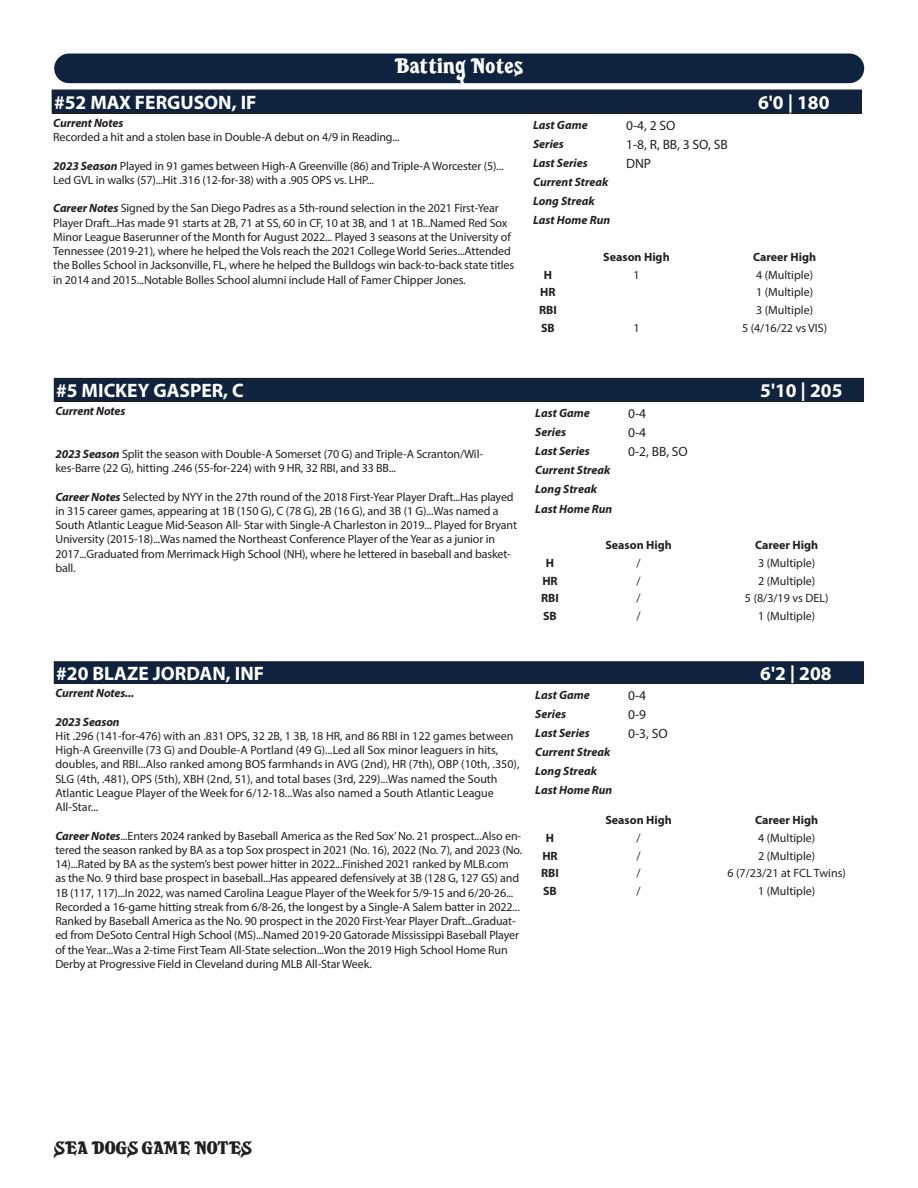
<style>
.page{position:relative;width:918px;height:1188px;background:#fff}
.page>*{position:absolute;margin:0;border:0;box-sizing:border-box;transform-origin:0 0}
.t1{font:21px "Sea Dogs";letter-spacing:.01em;color:#fff}
.t2{font:700 19.5px "Myriad Pro";color:#fff}
.t3{font:18px "Sea Dogs";color:#231f20}
.t4{font:13.5px "Myriad Pro";color:#231f20}
.t5{font:12px/14.2px "Myriad Pro";letter-spacing:-.01em;color:#231f20}
.t6{font:italic 700 12px "Myriad Pro";color:#231f20}
.t7{font:700 12px "Myriad Pro";color:#231f20}
.s1{font-weight:700;font-style:italic}
</style>
<div class="page">
<div style="left:54px;top:54px;width:810px;height:29px;background:#0f223e;border-radius:15px"></div>
<div style="left:54px;top:662px;width:810px;height:22px;background:#0f223e"></div>
<div style="left:54px;top:661px;width:810px;height:23px;border:1px solid #231f20"></div>
<div style="left:52px;top:90px;width:809px;height:23px;background:#0f223e"></div>
<div style="left:52px;top:90px;width:810px;height:24px;border:1px solid #231f20"></div>
<div style="left:54px;top:378px;width:810px;height:23px;background:#0f223e"></div>
<div style="left:54px;top:378px;width:810px;height:24px;border:1px solid #231f20"></div>
<p class="t1" style="left:395px;top:53px;width:130px">Batting Notes</p>
<p class="t2" style="left:54px;top:90px;width:204px">#52 MAX FERGUSON, IF</p>
<p class="t2" style="left:758px;top:90px;width:73px">6'0 | 180</p>
<p class="t6" style="left:53px;top:115px;width:72px">Current Notes</p>
<p class="t5" style="left:53px;top:130px;width:348px">Recorded a hit and a stolen base in Double-A debut on 4/9 in Reading...</p>
<p class="t5" style="left:53px;top:158px;width:452px"><span class="s1">2023 Season</span> Played in 91 games between High-A Greenville (86) and Triple-A Worcester (5)...<br>Led GVL in walks (57)...Hit .316 (12-for-38) with a .905 OPS vs. LHP...</p>
<p class="t5" style="left:53px;top:201px;width:462px"><span class="s1">Career Notes</span> Signed by the San Diego Padres as a 5th-round selection in the 2021 First-Year Player Draft...Has made 91 starts at 2B, 71 at SS, 60 in CF, 10 at 3B, and 1 at 1B...Named Red Sox Minor League Baserunner of the Month for August 2022... Played 3 seasons at the University of Tennessee (2019-21), where he helped the Vols reach the 2021 College World Series...Attended the Bolles School in Jacksonville, FL, where he helped the Bulldogs win back-to-back state titles in 2014 and 2015...Notable Bolles School alumni include Hall of Famer Chipper Jones.</p>
<p class="t6" style="left:533px;top:117px;width:56px">Last Game</p>
<p class="t4" style="left:626px;top:117px;width:51px">0-4, 2 SO</p>
<p class="t6" style="left:533px;top:136px;width:32px">Series</p>
<p class="t4" style="left:626px;top:136px;width:103px">1-8, R, BB, 3 SO, SB</p>
<p class="t6" style="left:533px;top:155px;width:56px">Last Series</p>
<p class="t4" style="left:626px;top:155px;width:27px">DNP</p>
<p class="t6" style="left:533px;top:174px;width:77px">Current Streak</p>
<p class="t6" style="left:533px;top:193px;width:63px">Long Streak</p>
<p class="t6" style="left:533px;top:212px;width:79px">Last Home Run</p>
<p class="t7" style="left:603px;top:249px;width:68px">Season High</p>
<p class="t7" style="left:753px;top:249px;width:65px">Career High</p>
<p class="t7" style="left:544px;top:267px;width:10px">H</p>
<p class="t5" style="left:633px;top:267px;width:8px">1</p>
<p class="t5" style="left:756px;top:267px;width:59px">4 (Multiple)</p>
<p class="t7" style="left:540px;top:285px;width:17px">HR</p>
<p class="t5" style="left:756px;top:285px;width:59px">1 (Multiple)</p>
<p class="t7" style="left:539px;top:302px;width:19px">RBI</p>
<p class="t5" style="left:756px;top:303px;width:59px">3 (Multiple)</p>
<p class="t7" style="left:541px;top:320px;width:15px">SB</p>
<p class="t5" style="left:633px;top:321px;width:8px">1</p>
<p class="t5" style="left:742px;top:321px;width:87px">5 (4/16/22 vs VIS)</p>
<p class="t2" style="left:56px;top:378px;width:189px">#5 MICKEY GASPER, C</p>
<p class="t2" style="left:760px;top:378px;width:84px">5'10 | 205</p>
<p class="t6" style="left:55px;top:403px;width:72px">Current Notes</p>
<p class="t5" style="left:55px;top:447px;width:429px"><span class="s1">2023 Season</span> Split the season with Double-A Somerset (70 G) and Triple-A Scranton/Wil&shy;kes-Barre (22 G), hitting .246 (55-for-224) with 9 HR, 32 RBI, and 33 BB...</p>
<p class="t5" style="left:55px;top:489px;width:463px"><span class="s1">Career Notes</span> Selected by NYY in the 27th round of the 2018 First-Year Player Draft...Has played in 315 career games, appearing at 1B (150 G), C (78 G), 2B (16 G), and 3B (1 G)...Was named a South Atlantic League Mid-Season All- Star with Single-A Charleston in 2019... Played for Bryant University (2015-18)...Was named the Northeast Conference Player of the Year as a junior in 2017...Graduated from Merrimack High School (NH), where he lettered in baseball and basket&shy;ball.</p>
<p class="t6" style="left:535px;top:405px;width:56px">Last Game</p>
<p class="t4" style="left:628px;top:405px;width:19px">0-4</p>
<p class="t6" style="left:535px;top:424px;width:32px">Series</p>
<p class="t4" style="left:628px;top:424px;width:19px">0-4</p>
<p class="t6" style="left:535px;top:443px;width:56px">Last Series</p>
<p class="t4" style="left:628px;top:444px;width:61px">0-2, BB, SO</p>
<p class="t6" style="left:535px;top:463px;width:77px">Current Streak</p>
<p class="t6" style="left:535px;top:482px;width:63px">Long Streak</p>
<p class="t6" style="left:535px;top:501px;width:79px">Last Home Run</p>
<p class="t7" style="left:605px;top:537px;width:68px">Season High</p>
<p class="t7" style="left:755px;top:537px;width:65px">Career High</p>
<p class="t7" style="left:546px;top:555px;width:10px">H</p>
<p class="t5" style="left:637px;top:556px;width:6px">/</p>
<p class="t5" style="left:758px;top:556px;width:59px">3 (Multiple)</p>
<p class="t7" style="left:542px;top:573px;width:17px">HR</p>
<p class="t5" style="left:637px;top:573px;width:6px">/</p>
<p class="t5" style="left:758px;top:573px;width:59px">2 (Multiple)</p>
<p class="t7" style="left:541px;top:591px;width:19px">RBI</p>
<p class="t5" style="left:637px;top:591px;width:6px">/</p>
<p class="t5" style="left:745px;top:591px;width:85px">5 (8/3/19 vs DEL)</p>
<p class="t7" style="left:543px;top:608px;width:15px">SB</p>
<p class="t5" style="left:637px;top:609px;width:6px">/</p>
<p class="t5" style="left:758px;top:609px;width:59px">1 (Multiple)</p>
<p class="t2" style="left:56px;top:661px;width:210px">#20 BLAZE JORDAN, INF</p>
<p class="t2" style="left:760px;top:661px;width:73px">6'2 | 208</p>
<p class="t6" style="left:55px;top:685px;width:80px">Current Notes...</p>
<p class="t6" style="left:55px;top:714px;width:66px">2023 Season</p>
<p class="t5" style="left:55px;top:729px;width:466px">Hit .296 (141-for-476) with an .831 OPS, 32 2B, 1 3B, 18 HR, and 86 RBI in 122 games between High-A Greenville (73 G) and Double-A Portland (49 G)...Led all Sox minor leaguers in hits, doubles, and RBI...Also ranked among BOS farmhands in AVG (2nd), HR (7th), OBP (10th, .350), SLG (4th, .481), OPS (5th), XBH (2nd, 51), and total bases (3rd, 229)...Was named the South Atlantic League Player of the Week for 6/12-18...Was also named a South Atlantic League All-Star...</p>
<p class="t5" style="left:55px;top:828px;width:468px"><span class="s1">Career Notes</span>...Enters 2024 ranked by Baseball America as the Red Sox’ No. 21 prospect...Also en&shy;tered the season ranked by BA as a top Sox prospect in 2021 (No. 16), 2022 (No. 7), and 2023 (No.<br>14)...Rated by BA as the system’s best power hitter in 2022...Finished 2021 ranked by MLB.com<br>as the No. 9 third base prospect in baseball...Has appeared defensively at 3B (128 G, 127 GS) and 1B (117, 117)...In 2022, was named Carolina League Player of the Week for 5/9-15 and 6/20-26...<br>Recorded a 16-game hitting streak from 6/8-26, the longest by a Single-A Salem batter in 2022...<br>Ranked by Baseball America as the No. 90 prospect in the 2020 First-Year Player Draft...Graduat&shy;ed from DeSoto Central High School (MS)...Named 2019-20 Gatorade Mississippi Baseball Player of the Year...Was a 2-time First Team All-State selection...Won the 2019 High School Home Run Derby at Progressive Field in Cleveland during MLB All-Star Week.</p>
<p class="t6" style="left:535px;top:687px;width:56px">Last Game</p>
<p class="t4" style="left:628px;top:687px;width:19px">0-4</p>
<p class="t6" style="left:535px;top:706px;width:32px">Series</p>
<p class="t4" style="left:628px;top:706px;width:19px">0-9</p>
<p class="t6" style="left:535px;top:725px;width:56px">Last Series</p>
<p class="t4" style="left:628px;top:725px;width:41px">0-3, SO</p>
<p class="t6" style="left:535px;top:744px;width:77px">Current Streak</p>
<p class="t6" style="left:535px;top:763px;width:63px">Long Streak</p>
<p class="t6" style="left:535px;top:783px;width:79px">Last Home Run</p>
<p class="t7" style="left:605px;top:812px;width:68px">Season High</p>
<p class="t7" style="left:755px;top:812px;width:65px">Career High</p>
<p class="t7" style="left:546px;top:830px;width:10px">H</p>
<p class="t5" style="left:637px;top:830px;width:6px">/</p>
<p class="t5" style="left:758px;top:830px;width:59px">4 (Multiple)</p>
<p class="t7" style="left:542px;top:848px;width:17px">HR</p>
<p class="t5" style="left:637px;top:848px;width:6px">/</p>
<p class="t5" style="left:758px;top:848px;width:59px">2 (Multiple)</p>
<p class="t7" style="left:541px;top:865px;width:19px">RBI</p>
<p class="t5" style="left:637px;top:866px;width:6px">/</p>
<p class="t5" style="left:728px;top:866px;width:120px">6 (7/23/21 at FCL Twins)</p>
<p class="t7" style="left:543px;top:883px;width:15px">SB</p>
<p class="t5" style="left:637px;top:884px;width:6px">/</p>
<p class="t5" style="left:758px;top:884px;width:59px">1 (Multiple)</p>
<h3 class="t3" style="left:54px;top:1138px;width:200px">SEA DOGS GAME NOTES</h3>
</div>
